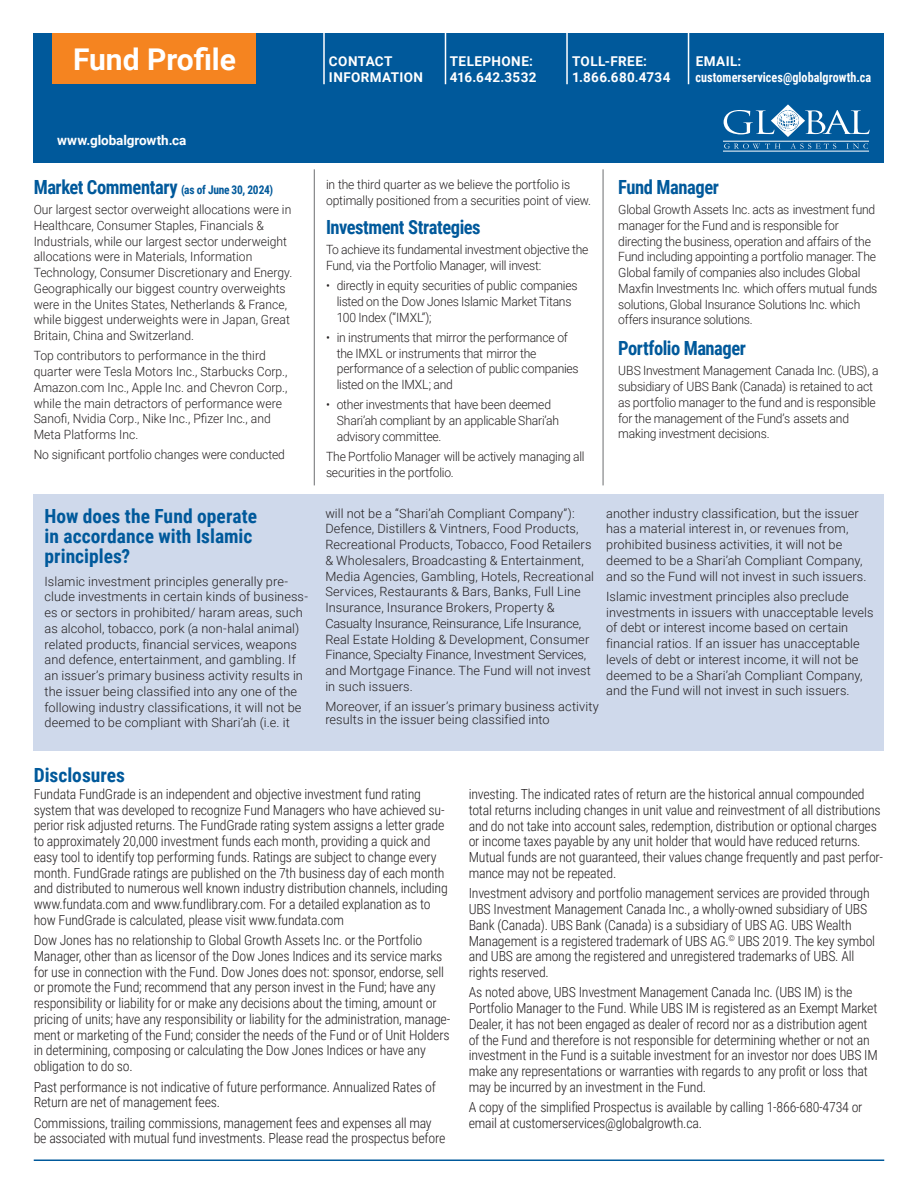
<style>
.page{position:relative;width:918px;height:1188px;background:#fff}
.page>*{position:absolute;margin:0;border:0;box-sizing:border-box;transform-origin:0 0}
.t1{font:700 30px "Roboto";color:#fff}
.t2{font:700 19.5px/20.2px "Roboto Condensed";color:#00599b}
.t3{font:700 19.5px "Roboto Condensed";letter-spacing:-.025em;color:#00599b;scale:.95 1}
.t4{font:300 13.8px/15.8px "Roboto Condensed";letter-spacing:-.015em;color:#231f20}
.t5{font:700 13.5px/16.2px "Roboto";letter-spacing:.03em;color:#fff}
.t6{font:700 13.5px "Roboto Condensed";letter-spacing:.005em;color:#fff;scale:.9 1}
.t7{font:700 13.5px "Roboto";letter-spacing:-.01em;color:#fff}
.t8{font:300 12.75px/15.8px "Roboto";color:#231f20}
.t9{font:300 12.75px/15.8px "Roboto";color:#231f20;scale:.95 1}
.t10{font:300 12.75px/15.8px "Roboto";letter-spacing:-.02em;color:#231f20;scale:.95 1}
.t11{font:700 12px "Roboto Condensed";letter-spacing:-.025em;color:#00599b;scale:.95 1}
.s1{font-size:19.5px}
</style>
<div class="page">
<div style="left:34px;top:34px;width:850px;height:129px;background:#00599b"></div>
<div style="left:34px;top:495px;width:850px;height:256px;background:#cfd9eb"></div>
<div style="left:53px;top:34px;width:203px;height:50px;background:#f58420"></div>
<svg style="left:724px;top:104px;width:146px;height:33px"></svg>
<hr style="left:723px;top:151px;width:146px;height:1px;background:#fff">
<hr style="left:723px;top:141px;width:146px;height:1px;background:#fff">
<svg style="left:724px;top:143px;width:57px;height:6px"></svg>
<svg style="left:790px;top:143px;width:46px;height:6px"></svg>
<svg style="left:846px;top:144px;width:22px;height:5px"></svg>
<hr style="left:323px;top:26px;width:2px;height:58px;background:#fff">
<hr style="left:445px;top:26px;width:1px;height:58px;background:#fff">
<hr style="left:566px;top:26px;width:2px;height:58px;background:#fff">
<hr style="left:688px;top:26px;width:1px;height:58px;background:#fff">
<hr style="left:314px;top:169px;width:1px;height:316px;background:#6c6d70">
<hr style="left:603px;top:169px;width:1px;height:316px;background:#6c6d70">
<hr style="left:34px;top:1160px;width:850px;height:1px;background:#00599b">
<h1 class="t1" style="left:73px;top:48px;width:164px">Fund Profile</h1>
<p class="t5" style="left:329px;top:55px;width:96px">CONTACT<br>INFORMATION</p>
<p class="t7" style="left:57px;top:135px;width:131px">www.globalgrowth.ca</p>
<p class="t5" style="left:450px;top:55px;width:88px">TELEPHONE:<br>416.642.3532</p>
<p class="t5" style="left:572px;top:55px;width:100px">TOLL-FREE:<br>1.866.680.4734</p>
<p class="t5" style="left:696px;top:55px;width:47px">EMAIL:</p>
<p class="t6" style="left:696px;top:72px;width:197px">customerservices@globalgrowth.ca</p>
<p class="t11" style="left:34px;top:185px;width:253px"><span class="s1">Market Commentary</span> (as of June 30, 2024)</p>
<p class="t9" style="left:34px;top:203px;width:274px">Our largest sector overweight allocations were in Healthcare, Consumer Staples, Financials &amp; Industrials, while our largest sector underweight allocations were in Materials, Information Technology, Consumer Discretionary and Energy.<br>Geographically our biggest country overweights were in the Unites States, Netherlands &amp; France, while biggest underweights were in Japan, Great Britain, China and Switzerland.</p>
<p class="t9" style="left:34px;top:349px;width:269px">Top contributors to performance in the third quarter were Tesla Motors Inc., Starbucks Corp., Amazon.com Inc., Apple Inc. and Chevron Corp., while the main detractors of performance were Sanofi, Nvidia Corp., Nike Inc., Pfizer Inc., and Meta Platforms Inc.</p>
<p class="t9" style="left:34px;top:448px;width:266px">No significant portfolio changes were conducted</p>
<h2 class="t2" style="left:45px;top:508px;width:214px">How does the Fund operate in accordance with Islamic principles?</h2>
<p class="t8" style="left:45px;top:575px;width:265px">Islamic investment principles generally pre&shy;clude investments in certain kinds of business&shy;es or sectors in prohibited/ haram areas, such as alcohol, tobacco, pork (a non-halal animal) related products, financial services, weapons and defence, entertainment, and gambling. If an issuer’s primary business activity results in the issuer being classified into any one of the following industry classifications, it will not be deemed to be compliant with Shari’ah (i.e. it</p>
<p class="t9" style="left:326px;top:178px;width:281px">in the third quarter as we believe the portfolio is optimally positioned from a securities point of view.</p>
<h2 class="t3" style="left:326px;top:219px;width:164px">Investment Strategies</h2>
<p class="t9" style="left:326px;top:243px;width:278px">To achieve its fundamental investment objective the<br>Fund, via the Portfolio Manager, will invest:</p>
<p class="t10" style="left:337px;top:279px;width:255px;text-indent:-11px">• directly in equity securities of public companies listed on the Dow Jones Islamic Market Titans<br>100 Index (“IMXL”);</p>
<p class="t9" style="left:337px;top:331px;width:256px;text-indent:-11px">• in instruments that mirror the performance of the IMXL or instruments that mirror the performance of a selection of public companies listed on the IMXL; and</p>
<p class="t9" style="left:337px;top:398px;width:235px;text-indent:-11px">• other investments that have been deemed<br>Shari’ah compliant by an applicable Shari’ah advisory committee.</p>
<p class="t10" style="left:326px;top:450px;width:274px">The Portfolio Manager will be actively managing all securities in the portfolio.</p>
<h2 class="t3" style="left:618px;top:179px;width:107px">Fund Manager</h2>
<p class="t9" style="left:618px;top:203px;width:274px">Global Growth Assets Inc. acts as investment fund manager for the Fund and is responsible for directing the business, operation and affairs of the Fund including appointing a portfolio manager. The Global family of companies also includes Global Maxfin Investments Inc. which offers mutual funds solutions, Global Insurance Solutions Inc. which offers insurance solutions.</p>
<h2 class="t3" style="left:618px;top:341px;width:136px">Portfolio Manager</h2>
<p class="t10" style="left:618px;top:364px;width:276px">UBS Investment Management Canada Inc. (UBS), a subsidiary of UBS Bank (Canada) is retained to act as portfolio manager to the fund and is responsible for the management of the Fund’s assets and making investment decisions.</p>
<p class="t8" style="left:325px;top:506px;width:270px">will not be a “Shari’ah Compliant Company”):<br>Defence, Distillers &amp; Vintners, Food Products, Recreational Products, Tobacco, Food Retailers &amp; Wholesalers, Broadcasting &amp; Entertainment, Media Agencies, Gambling, Hotels, Recreational Services, Restaurants &amp; Bars, Banks, Full Line Insurance, Insurance Brokers, Property &amp; Casualty Insurance, Reinsurance, Life Insurance, Real Estate Holding &amp; Development, Consumer Finance, Specialty Finance, Investment Services, and Mortgage Finance. The Fund will not invest in such issuers.</p>
<p class="t8" style="left:325px;top:702px;width:275px;line-height:12.8px">Moreover, if an issuer’s primary business activity results in the issuer being classified into</p>
<p class="t8" style="left:606px;top:506px;width:262px">another industry classification, but the issuer has a material interest in, or revenues from, prohibited business activities, it will not be deemed to be a Shari’ah Compliant Company, and so the Fund will not invest in such issuers.</p>
<p class="t8" style="left:606px;top:590px;width:269px">Islamic investment principles also preclude investments in issuers with unacceptable levels of debt or interest income based on certain financial ratios. If an issuer has unacceptable levels of debt or interest income, it will not be deemed to be a Shari’ah Compliant Company, and the Fund will not invest in such issuers.</p>
<h2 class="t2" style="left:34px;top:767px;width:93px">Disclosures</h2>
<p class="t4" style="left:34px;top:788px;width:416px">Fundata FundGrade is an independent and objective investment fund rating system that was developed to recognize Fund Managers who have achieved su&shy;perior risk adjusted returns. The FundGrade rating system assigns a letter grade to approximately 20,000 investment funds each month, providing a quick and easy tool to identify top performing funds. Ratings are subject to change every month. FundGrade ratings are published on the 7th business day of each month and distributed to numerous well known industry distribution channels, including www.fundata.com and www.fundlibrary.com. For a detailed explanation as to how FundGrade is calculated, please visit www.fundata.com</p>
<p class="t4" style="left:34px;top:934px;width:418px">Dow Jones has no relationship to Global Growth Assets Inc. or the Portfolio Manager, other than as licensor of the Dow Jones Indices and its service marks for use in connection with the Fund. Dow Jones does not: sponsor, endorse, sell or promote the Fund; recommend that any person invest in the Fund; have any responsibility or liability for or make any decisions about the timing, amount or pricing of units; have any responsibility or liability for the administration, manage&shy;ment or marketing of the Fund; consider the needs of the Fund or of Unit Holders in determining, composing or calculating the Dow Jones Indices or have any obligation to do so.</p>
<p class="t4" style="left:34px;top:1080px;width:404px">Past performance is not indicative of future performance. Annualized Rates of<br>Return are net of management fees.</p>
<p class="t4" style="left:34px;top:1116px;width:413px">Commissions, trailing commissions, management fees and expenses all may be associated with mutual fund investments. Please read the prospectus before</p>
<p class="t4" style="left:469px;top:788px;width:416px">investing. The indicated rates of return are the historical annual compounded total returns including changes in unit value and reinvestment of all distributions and do not take into account sales, redemption, distribution or optional charges or income taxes payable by any unit holder that would have reduced returns.<br>Mutual funds are not guaranteed, their values change frequently and past perfor&shy;mance may not be repeated.</p>
<p class="t4" style="left:469px;top:887px;width:408px">Investment advisory and portfolio management services are provided through UBS Investment Management Canada Inc., a wholly-owned subsidiary of UBS Bank (Canada). UBS Bank (Canada) is a subsidiary of UBS AG. UBS Wealth Management is a registered trademark of UBS AG.<sup>©</sup> UBS 2019. The key symbol and UBS are among the registered and unregistered trademarks of UBS. All rights reserved.</p>
<p class="t4" style="left:469px;top:986px;width:411px">As noted above, UBS Investment Management Canada Inc. (UBS IM) is the Portfolio Manager to the Fund. While UBS IM is registered as an Exempt Market Dealer, it has not been engaged as dealer of record nor as a distribution agent of the Fund and therefore is not responsible for determining whether or not an investment in the Fund is a suitable investment for an investor nor does UBS IM make any representations or warranties with regards to any profit or loss that may be incurred by an investment in the Fund.</p>
<p class="t4" style="left:469px;top:1101px;width:395px">A copy of the simplified Prospectus is available by calling 1-866-680-4734 or email at customerservices@globalgrowth.ca.</p>
</div>
